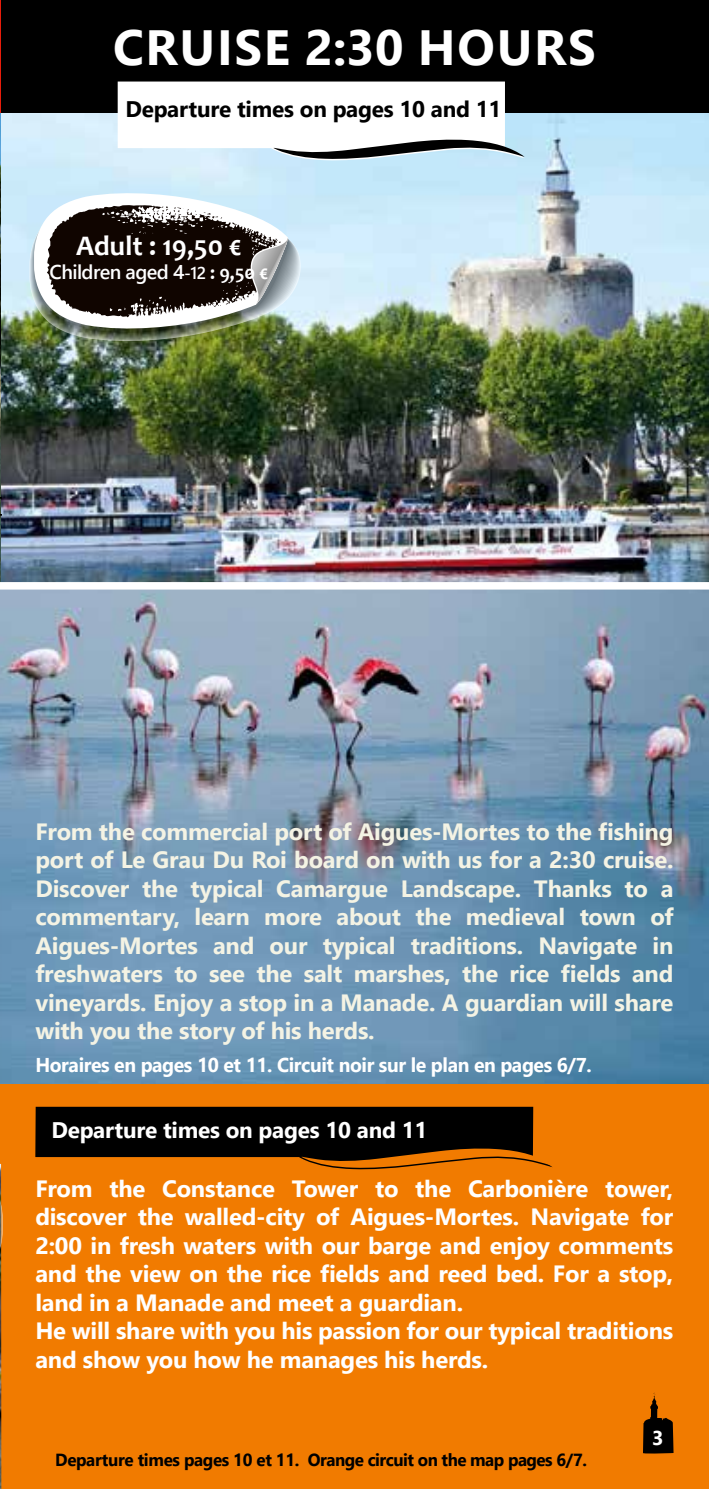
<style>
.page{position:relative;width:709px;height:1489px;background:#fff}
.page>*{position:absolute;margin:0;border:0;box-sizing:border-box;transform-origin:0 0}
.t1{font:700 49.5px "Segoe UI";letter-spacing:.035em;color:#fff}
.t2{font:700 28.5px "Candara";color:#fff}
.t3{font:700 23.5px/28.5px "Segoe UI";letter-spacing:-.01em;color:#f4f3e4;text-align:justify}
.t4{font:700 23.5px/28.5px "Segoe UI";letter-spacing:-.01em;color:#fff}
.t5{font:700 22.5px "Segoe UI";letter-spacing:-.01em;color:#fff}
.t6{font:700 22.5px "Segoe UI";letter-spacing:-.01em;color:#000}
.t7{font:700 20px "Segoe UI";letter-spacing:-.02em;color:#fff}
.t8{font:600 20px "Segoe UI";letter-spacing:-.03em;color:#fff}
.t9{font:700 17.5px "Segoe UI";letter-spacing:-.03em;color:#000}
.s1{font-size:17px}
.s2{font-family:"Candara";font-weight:700}
</style>
<div class="page">
<img style="left:0;top:589px;width:709px;height:495px">
<div style="left:0;top:1084px;width:709px;height:404px;background:#f17b00"></div>
<img style="left:0;top:1295px;width:1px;height:193px">
<img style="left:1px;top:112px;width:708px;height:470px">
<img style="left:0;top:112px;width:1px;height:470px">
<div style="left:0;top:0;width:21px;height:112px;background:#e81d0b"></div>
<div style="left:1px;top:0;width:708px;height:112px;background:#000"></div>
<svg style="left:643px;top:1392px;width:30px;height:61px"></svg>
<svg style="left:35px;top:1106px;width:517px;height:63px"></svg>
<svg style="left:118px;top:81px;width:406px;height:80px"></svg>
<svg style="left:0;top:496px;width:1px;height:21px"></svg>
<svg style="left:29px;top:192px;width:272px;height:150px"></svg>
<svg style="left:0;top:1163px;width:3px;height:132px"></svg>
<h1 class="t1" style="left:113px;top:1px;width:484px">CRUISE 2:30 HOURS</h1>
<p class="t6" style="left:125px;top:88px;width:377px">Departure times on pages 10 and 11</p>
<p class="t2" style="left:76px;top:228px;width:167px">Adult : 19,50 €</p>
<p class="t8" style="left:50px;top:253px;width:220px">Children aged 4<span class="s1">-12</span> <span class="s2">: 9,50 €</span></p>
<p class="t3" style="left:35px;top:815px;width:639px">From the commercial port of Aigues-Mortes to the fishing port of Le Grau Du Roi board on with us for a 2:30 cruise.<br>Discover the typical Camargue Landscape. Thanks to a commentary, learn more about the medieval town of Aigues-Mortes and our typical traditions. Navigate in freshwaters to see the salt marshes, the rice fields and vineyards. Enjoy a stop in a Manade. A guardian will share with you the story of his herds.</p>
<p class="t7" style="left:35px;top:1046px;width:558px">Horaires en pages 10 et 11. Circuit noir sur le plan en pages 6/7.</p>
<p class="t5" style="left:51px;top:1108px;width:377px">Departure times on pages 10 and 11</p>
<p class="t4" style="left:35px;top:1172px;width:639px">From the Constance Tower to the Carbonière tower, discover the walled-city of Aigues-Mortes. Navigate for 2:00 in fresh waters with our barge and enjoy comments and the view on the rice fields and reed bed. For a stop, land in a Manade and meet a guardian.<br>He will share with you his passion for our typical traditions and show you how he manages his herds.</p>
<p class="t9" style="left:55px;top:1443px;width:533px">Departure times pages 10 et 11. Orange circuit on the map pages 6/7.</p>
<p class="t7" style="left:652px;top:1418px;width:13px">3</p>
</div>
